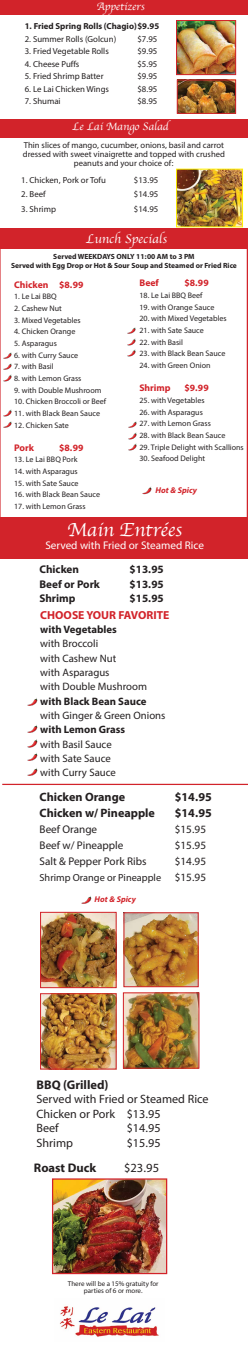
<style>
.page{position:relative;width:248px;height:1350px;background:#fff}
.page>*{position:absolute;margin:0;border:0;box-sizing:border-box;transform-origin:0 0}
.t1{font:19.81px "Apple Chancery";color:#fff}
.t2{font:13.12px "Apple Chancery";color:#fff}
.t3{font:700 12.5px "Myriad Hebrew";color:#231f20}
.t4{font:12.5px "Myriad Hebrew";color:#231f20}
.t5{font:12.12px/14.5px "Myriad Hebrew";color:#231f20}
.t6{font:700 12.12px "Myriad Hebrew";color:#231f20}
.t7{font:700 11.62px "Myriad Hebrew";color:#d2232a}
.t8{font:11.19px "Apple Chancery";color:#fff}
.t9{font:11.12px "Myriad Hebrew";color:#231f20}
.t10{font:700 11.12px "Myriad Hebrew";color:#231f20}
.t11{font:11.12px "Myriad Hebrew";color:#fff}
.t12{font:10.75px/14.3px "Myriad Hebrew";color:#231f20}
.t13{font:700 10.75px "Myriad Hebrew";color:#231f20}
.t14{font:10.31px "Myriad Hebrew";color:#231f20}
.t15{font:700 9.62px "Myriad Hebrew";color:#d2232a}
.t16{font:8.75px "Myriad Hebrew";color:#231f20}
.t17{font:700 8.75px "Myriad Hebrew";color:#231f20}
.t18{font:8.62px/9.4px "Myriad Hebrew";color:#231f20;text-align:center}
.t19{font:italic 700 8.44px "Myriad Hebrew";color:#d2232a}
.t20{font:italic 700 8.38px "Myriad Hebrew";color:#d2232a}
.t21{font:8px "Myriad Hebrew";color:#231f20}
.t22{font:700 7.5px/8.8px "Myriad Hebrew";color:#231f20;text-align:center}
.t23{font:7px/7px "Myriad Hebrew";color:#231f20;text-align:center}
.s1{font-size:11.12px}
</style>
<div class="page">
<img style="left:59px;top:1306px;width:100px;height:31px">
<div style="left:0;top:0;width:248px;height:14px;background:#d2232a"></div>
<div style="left:0;top:119px;width:248px;height:18px;background:#d2232a"></div>
<img style="left:178px;top:22px;width:56px;height:51px">
<div style="left:176px;top:20px;width:60px;height:55px;border:1px solid #d2232a"></div>
<img style="left:178px;top:171px;width:62px;height:54px">
<div style="left:176px;top:169px;width:66px;height:58px;border:1px solid #fff200"></div>
<svg style="left:0;top:229px;width:248px;height:288px"></svg>
<div style="left:0;top:517px;width:248px;height:41px;background:#d2232a"></div>
<img style="left:27px;top:698px;width:11px;height:8px">
<img style="left:27px;top:725px;width:11px;height:23px">
<svg style="left:27px;top:753px;width:11px;height:8px"></svg>
<img style="left:27px;top:768px;width:11px;height:8px">
<img style="left:125px;top:994px;width:72px;height:73px">
<div style="left:123px;top:992px;width:76px;height:77px;border:1px solid #d2232a"></div>
<img style="left:42px;top:914px;width:72px;height:72px">
<div style="left:40px;top:912px;width:76px;height:76px;border:1px solid #d2232a"></div>
<img style="left:42px;top:995px;width:72px;height:72px">
<div style="left:40px;top:993px;width:76px;height:76px;border:1px solid #d2232a"></div>
<img style="left:125px;top:914px;width:71px;height:71px">
<div style="left:123px;top:912px;width:75px;height:75px;border:1px solid #d2232a"></div>
<hr style="left:2px;top:784px;width:245px;height:1px;background:#d2232a">
<img style="left:54px;top:1180px;width:111px;height:92px">
<div style="left:52px;top:1178px;width:115px;height:96px;border:1px solid #d2232a"></div>
<svg style="left:81px;top:896px;width:11px;height:8px"></svg>
<img style="left:179px;top:82px;width:55px;height:30px">
<div style="left:177px;top:80px;width:59px;height:34px;border:1px solid #d2232a"></div>
<h3 class="t8" style="left:97px;top:-3px;width:50px">Appetizers</h3>
<p class="t17" style="left:25px;top:21px;width:136px">1. Fried Spring Rolls (Chagio)$9.95</p>
<p class="t16" style="left:25px;top:34px;width:93px">2. Summer Rolls (Golcun)</p>
<p class="t16" style="left:137px;top:34px;width:21px">$7.95</p>
<p class="t16" style="left:25px;top:47px;width:85px">3. Fried Vegetable Rolls</p>
<p class="t16" style="left:137px;top:47px;width:21px">$9.95</p>
<p class="t16" style="left:25px;top:59px;width:56px">4. Cheese Puffs</p>
<p class="t16" style="left:137px;top:59px;width:21px">$5.95</p>
<p class="t16" style="left:25px;top:72px;width:80px">5. Fried Shrimp Batter</p>
<p class="t16" style="left:137px;top:72px;width:21px">$9.95</p>
<p class="t16" style="left:25px;top:84px;width:86px">6. Le Lai Chicken Wings</p>
<p class="t16" style="left:137px;top:84px;width:21px">$8.95</p>
<p class="t16" style="left:25px;top:97px;width:37px">7. Shumai</p>
<p class="t16" style="left:137px;top:97px;width:21px">$8.95</p>
<h3 class="t8" style="left:72px;top:118px;width:98px">Le Lai Mango Salad</h3>
<p class="t18" style="left:23px;top:141px;width:203px">Thin slices of mango, cucumber, onions, basil and carrot dressed with sweet vinaigrette and topped with crushed peanuts and your choice of:</p>
<p class="t16" style="left:21px;top:175px;width:86px">1. Chicken, Pork or Tofu</p>
<p class="t16" style="left:134px;top:175px;width:26px">$13.95</p>
<p class="t16" style="left:21px;top:189px;width:26px">2. Beef</p>
<p class="t16" style="left:134px;top:189px;width:26px">$14.95</p>
<p class="t16" style="left:21px;top:204px;width:36px">3. Shrimp</p>
<p class="t16" style="left:134px;top:204px;width:26px">$14.95</p>
<h2 class="t2" style="left:86px;top:228px;width:82px">Lunch Specials</h2>
<p class="t22" style="left:11px;top:253px;width:227px">Served WEEKDAYS ONLY 11:00 AM to 3 PM<br>Served with Egg Drop or Hot &amp; Sour Soup and Steamed or Fried Rice</p>
<p class="t15" style="left:14px;top:279px;width:71px">Chicken $8.99</p>
<p class="t21" style="left:14px;top:292px;width:44px">1. Le Lai BBQ</p>
<p class="t21" style="left:14px;top:304px;width:49px">2. Cashew Nut</p>
<p class="t21" style="left:14px;top:316px;width:68px">3. Mixed Vegetables</p>
<p class="t21" style="left:14px;top:327px;width:63px">4. Chicken Orange</p>
<p class="t21" style="left:14px;top:339px;width:44px">5. Asparagus</p>
<p class="t21" style="left:14px;top:350px;width:65px">6. with Curry Sauce</p>
<p class="t21" style="left:14px;top:362px;width:41px">7. with Basil</p>
<p class="t21" style="left:14px;top:374px;width:69px">8. with Lemon Grass</p>
<p class="t21" style="left:14px;top:385px;width:89px">9. with Double Mushroom</p>
<p class="t21" style="left:14px;top:397px;width:93px">10. Chicken Broccoli or Beef</p>
<p class="t21" style="left:14px;top:409px;width:87px">11. with Black Bean Sauce</p>
<p class="t21" style="left:14px;top:420px;width:56px">12. Chicken Sate</p>
<p class="t15" style="left:14px;top:442px;width:21px">Pork</p>
<p class="t15" style="left:59px;top:442px;width:26px">$8.99</p>
<p class="t21" style="left:14px;top:455px;width:65px">13. Le Lai BBQ Pork</p>
<p class="t21" style="left:14px;top:467px;width:65px">14. with Asparagus</p>
<p class="t21" style="left:14px;top:479px;width:66px">15. with Sate Sauce</p>
<p class="t21" style="left:14px;top:490px;width:87px">16. with Black Bean Sauce</p>
<p class="t21" style="left:14px;top:502px;width:73px">17. with Lemon Grass</p>
<p class="t15" style="left:139px;top:278px;width:21px">Beef</p>
<p class="t15" style="left:184px;top:278px;width:26px">$8.99</p>
<p class="t21" style="left:139px;top:291px;width:65px">18. Le Lai BBQ Beef</p>
<p class="t21" style="left:139px;top:303px;width:76px">19. with Orange Sauce</p>
<p class="t21" style="left:139px;top:314px;width:89px">20. with Mixed Vegetables</p>
<p class="t21" style="left:139px;top:326px;width:66px">21. with Sate Sauce</p>
<p class="t21" style="left:139px;top:338px;width:45px">22. with Basil</p>
<p class="t21" style="left:139px;top:349px;width:87px">23. with Black Bean Sauce</p>
<p class="t21" style="left:139px;top:361px;width:72px">24. with Green Onion</p>
<p class="t15" style="left:139px;top:383px;width:33px">Shrimp</p>
<p class="t15" style="left:184px;top:383px;width:26px">$9.99</p>
<p class="t21" style="left:139px;top:396px;width:66px">25. with Vegetables</p>
<p class="t21" style="left:139px;top:408px;width:65px">26. with Asparagus</p>
<p class="t21" style="left:139px;top:419px;width:73px">27. with Lemon Grass</p>
<p class="t21" style="left:139px;top:431px;width:87px">28. with Black Bean Sauce</p>
<p class="t21" style="left:139px;top:443px;width:106px">29. Triple Delight with Scallions</p>
<p class="t21" style="left:139px;top:454px;width:67px">30. Seafood Delight</p>
<p class="t19" style="left:155px;top:486px;width:43px">Hot &amp; Spicy</p>
<h1 class="t1" style="left:67px;top:514px;width:116px">Main Entrées</h1>
<h3 class="t11" style="left:45px;top:539px;width:160px">Served with Fried or Steamed Rice</h3>
<h3 class="t10" style="left:39px;top:563px;width:41px">Chicken</h3>
<h3 class="t10" style="left:129px;top:563px;width:36px">$13.95</h3>
<h3 class="t10" style="left:39px;top:578px;width:62px">Beef or Pork</h3>
<h3 class="t10" style="left:129px;top:578px;width:36px">$13.95</h3>
<h3 class="t10" style="left:39px;top:592px;width:38px">Shrimp</h3>
<h3 class="t10" style="left:129px;top:592px;width:36px">$15.95</h3>
<h3 class="t7" style="left:40px;top:608px;width:130px">CHOOSE YOUR FAVORITE</h3>
<h3 class="t13" style="left:40px;top:623px;width:78px">with Vegetables</h3>
<h3 class="t12" style="left:40px;top:637px;width:108px">with Broccoli<br>with Cashew Nut<br>with Asparagus<br>with Double Mushroom</h3>
<h3 class="t13" style="left:40px;top:695px;width:108px">with Black Bean Sauce</h3>
<h3 class="t12" style="left:40px;top:709px;width:126px">with Ginger &amp; Green Onions</h3>
<h3 class="t13" style="left:40px;top:724px;width:86px">with Lemon Grass</h3>
<h3 class="t12" style="left:40px;top:738px;width:77px">with Basil Sauce with Sate Sauce with Curry Sauce</h3>
<h3 class="t6" style="left:40px;top:790px;width:87px">Chicken Orange</h3>
<h3 class="t6" style="left:175px;top:790px;width:38px">$14.95</h3>
<h3 class="t6" style="left:40px;top:806px;width:117px">Chicken w/ Pineapple</h3>
<h3 class="t6" style="left:175px;top:806px;width:38px">$14.95</h3>
<h3 class="t9" style="left:40px;top:823px;width:59px">Beef Orange</h3>
<h3 class="t9" style="left:175px;top:823px;width:33px">$15.95</h3>
<h3 class="t9" style="left:40px;top:839px;width:85px">Beef w/ Pineapple</h3>
<h3 class="t9" style="left:175px;top:839px;width:33px">$15.95</h3>
<h3 class="t9" style="left:40px;top:855px;width:108px">Salt &amp; Pepper Pork Ribs</h3>
<h3 class="t9" style="left:175px;top:855px;width:33px">$14.95</h3>
<p class="t14" style="left:40px;top:872px;width:168px">Shrimp Orange or Pineapple <span class="s1">$15.95</span></p>
<p class="t20" style="left:94px;top:895px;width:43px">Hot &amp; Spicy</p>
<h3 class="t3" style="left:36px;top:1078px;width:73px">BBQ (Grilled)</h3>
<h3 class="t5" style="left:36px;top:1093px;width:173px">Served with Fried or Steamed Rice<br>Chicken or Pork $13.95<br>Beef</h3>
<h3 class="t5" style="left:126px;top:1122px;width:35px">$14.95</h3>
<h3 class="t5" style="left:36px;top:1136px;width:38px">Shrimp</h3>
<h3 class="t5" style="left:126px;top:1136px;width:35px">$15.95</h3>
<h3 class="t3" style="left:34px;top:1160px;width:64px">Roast Duck</h3>
<h3 class="t4" style="left:124px;top:1160px;width:36px">$23.95</h3>
<p class="t23" style="left:68px;top:1281px;width:92px">There will be a 15% gratuity for parties of 6 or more.</p>
</div>
